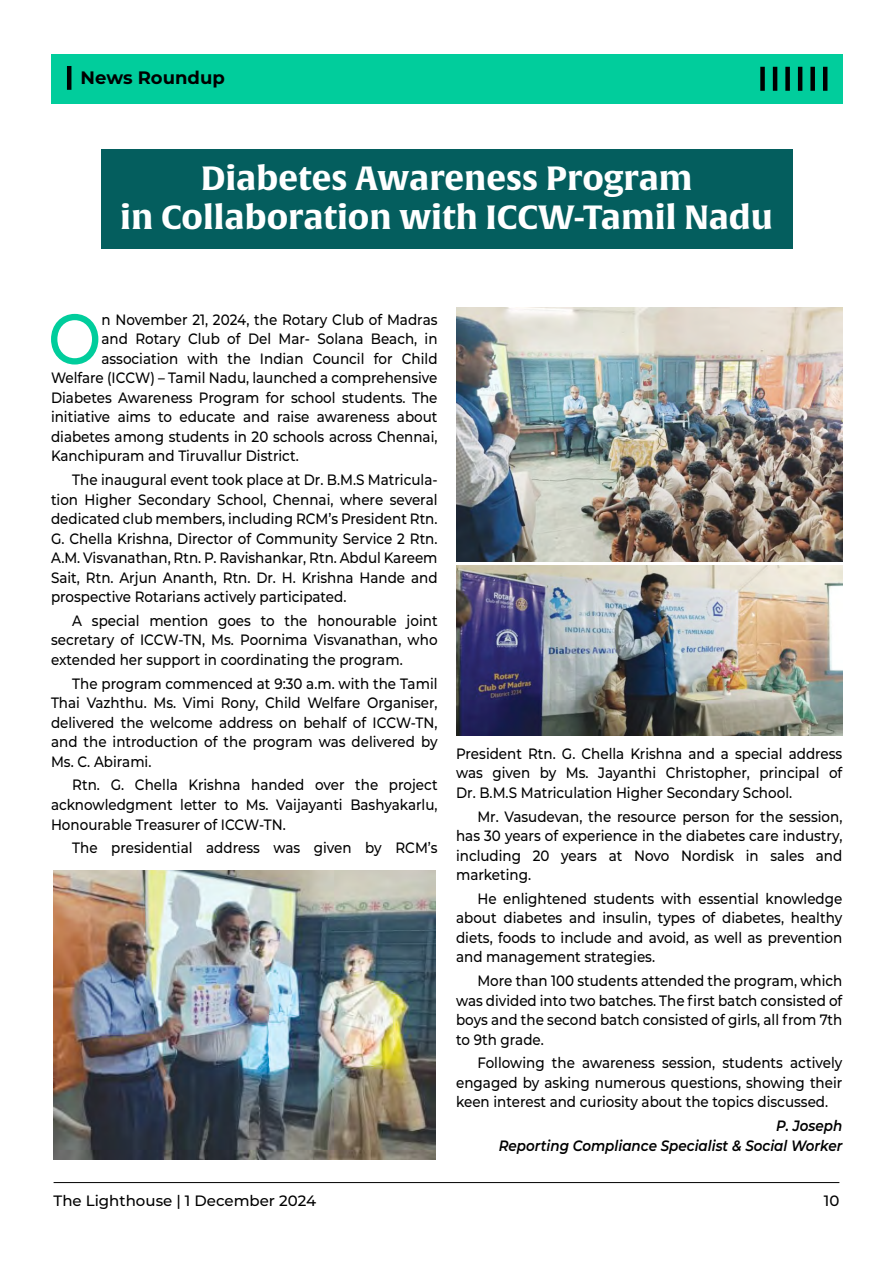
<style>
.page{position:relative;width:893px;height:1263px;background:#fff}
.page>*{position:absolute;margin:0;border:0;box-sizing:border-box;transform-origin:0 0}
.t1{font:500 70.65px "Montserrat";color:#01cd9c;scale:.9 1}
.t2{font:700 33px/39.6px "Alverata";color:#fff;text-align:center}
.t3{font:700 18px "Montserrat";color:#000}
.t4{font:500 15px/19.5px "Montserrat";color:#000;text-align:justify;scale:.9 1}
.t5{font:italic 600 15px/19.5px "Montserrat";color:#000;text-align:right;scale:.9 1}
.t6{font:500 15px "Montserrat";color:#000}
</style>
<div class="page">
<hr style="left:54px;top:1182px;width:785px;height:1px;background:#000">
<div style="left:51px;top:54px;width:791px;height:50px;background:#01cd9c"></div>
<hr style="left:67px;top:66px;width:4px;height:24px;background:#000101">
<div style="left:760px;top:67px;width:5px;height:24px;background:#000101"></div>
<hr style="left:773px;top:67px;width:4px;height:24px;background:#000101">
<div style="left:785px;top:67px;width:5px;height:24px;background:#000101"></div>
<hr style="left:798px;top:67px;width:4px;height:24px;background:#000101">
<div style="left:810px;top:67px;width:5px;height:24px;background:#000101"></div>
<hr style="left:823px;top:67px;width:4px;height:24px;background:#000101">
<div style="left:101px;top:149px;width:691px;height:100px;background:#045e5e"></div>
<img style="left:456px;top:307px;width:386px;height:254px">
<img style="left:456px;top:565px;width:386px;height:171px">
<img style="left:54px;top:870px;width:381px;height:290px">
<p class="t3" style="left:81px;top:64px;width:146px">News Roundup</p>
<h2 class="t2" style="left:120px;top:159px;width:654px">Diabetes Awareness Program<br>in Collaboration with ICCW-Tamil Nadu</h2>
<h1 class="t1" style="left:48px;top:290px;width:61px">O</h1>
<p class="t4" style="left:101px;top:309px;width:375px">n November 21, 2024, the Rotary Club of Madras</p>
<p class="t4" style="left:101px;top:329px;width:375px">and Rotary Club of Del Mar- Solana Beach, in</p>
<p class="t4" style="left:101px;top:348px;width:375px">association with the Indian Council for Child</p>
<p class="t4" style="left:51px;top:368px;width:431px">Welfare (ICCW) – Tamil Nadu, launched a comprehensive</p>
<p class="t4" style="left:51px;top:387px;width:431px">Diabetes Awareness Program for school students. The</p>
<p class="t4" style="left:51px;top:407px;width:431px">initiative aims to educate and raise awareness about</p>
<p class="t4" style="left:51px;top:426px;width:431px">diabetes among students in 20 schools across Chennai,</p>
<p class="t4" style="left:51px;top:446px;width:277px">Kanchipuram and Tiruvallur District.</p>
<p class="t4" style="left:51px;top:469px;width:431px;text-indent:21px">The inaugural event took place at Dr. B.M.S Matricula&shy;tion Higher Secondary School, Chennai, where several dedicated club members, including RCM’s President Rtn.<br>G. Chella Krishna, Director of Community Service 2 Rtn.<br>A.M. Visvanathan, Rtn. P. Ravishankar, Rtn. Abdul Kareem Sait, Rtn. Arjun Ananth, Rtn. Dr. H. Krishna Hande and prospective Rotarians actively participated.</p>
<p class="t4" style="left:51px;top:610px;width:431px;text-indent:21px">A special mention goes to the honourable joint secretary of ICCW-TN, Ms. Poornima Visvanathan, who extended her support in coordinating the program.</p>
<p class="t4" style="left:51px;top:673px;width:431px;text-indent:21px">The program commenced at 9:30 a.m. with the Tamil Thai Vazhthu. Ms. Vimi Rony, Child Welfare Organiser, delivered the welcome address on behalf of ICCW-TN, and the introduction of the program was delivered by Ms. C. Abirami.</p>
<p class="t4" style="left:51px;top:775px;width:431px;text-indent:21px">Rtn. G. Chella Krishna handed over the project acknowledgment letter to Ms. Vaijayanti Bashyakarlu, Honourable Treasurer of ICCW-TN.</p>
<p class="t4" style="left:72px;top:837px;width:407px">The presidential address was given by RCM’s</p>
<p class="t4" style="left:456px;top:743px;width:431px">President Rtn. G. Chella Krishna and a special address was given by Ms. Jayanthi Christopher, principal of Dr. B.M.S Matriculation Higher Secondary School.</p>
<p class="t4" style="left:456px;top:806px;width:431px;text-indent:21px">Mr. Vasudevan, the resource person for the session, has 30 years of experience in the diabetes care industry, including 20 years at Novo Nordisk in sales and marketing.</p>
<p class="t4" style="left:456px;top:888px;width:431px;text-indent:21px">He enlightened students with essential knowledge about diabetes and insulin, types of diabetes, healthy diets, foods to include and avoid, as well as prevention and management strategies.</p>
<p class="t4" style="left:456px;top:970px;width:431px;text-indent:21px">More than 100 students attended the program, which was divided into two batches. The first batch consisted of boys and the second batch consisted of girls, all from 7th to 9th grade.</p>
<p class="t4" style="left:456px;top:1052px;width:431px;text-indent:21px">Following the awareness session, students actively engaged by asking numerous questions, showing their keen interest and curiosity about the topics discussed.</p>
<p class="t5" style="left:499px;top:1115px;width:383px">P. Joseph<br>Reporting Compliance Specialist &amp; Social Worker</p>
<p class="t6" style="left:54px;top:1190px;width:264px">The Lighthouse | 1 December 2024</p>
<p class="t6" style="left:824px;top:1190px;width:17px">10</p>
</div>
